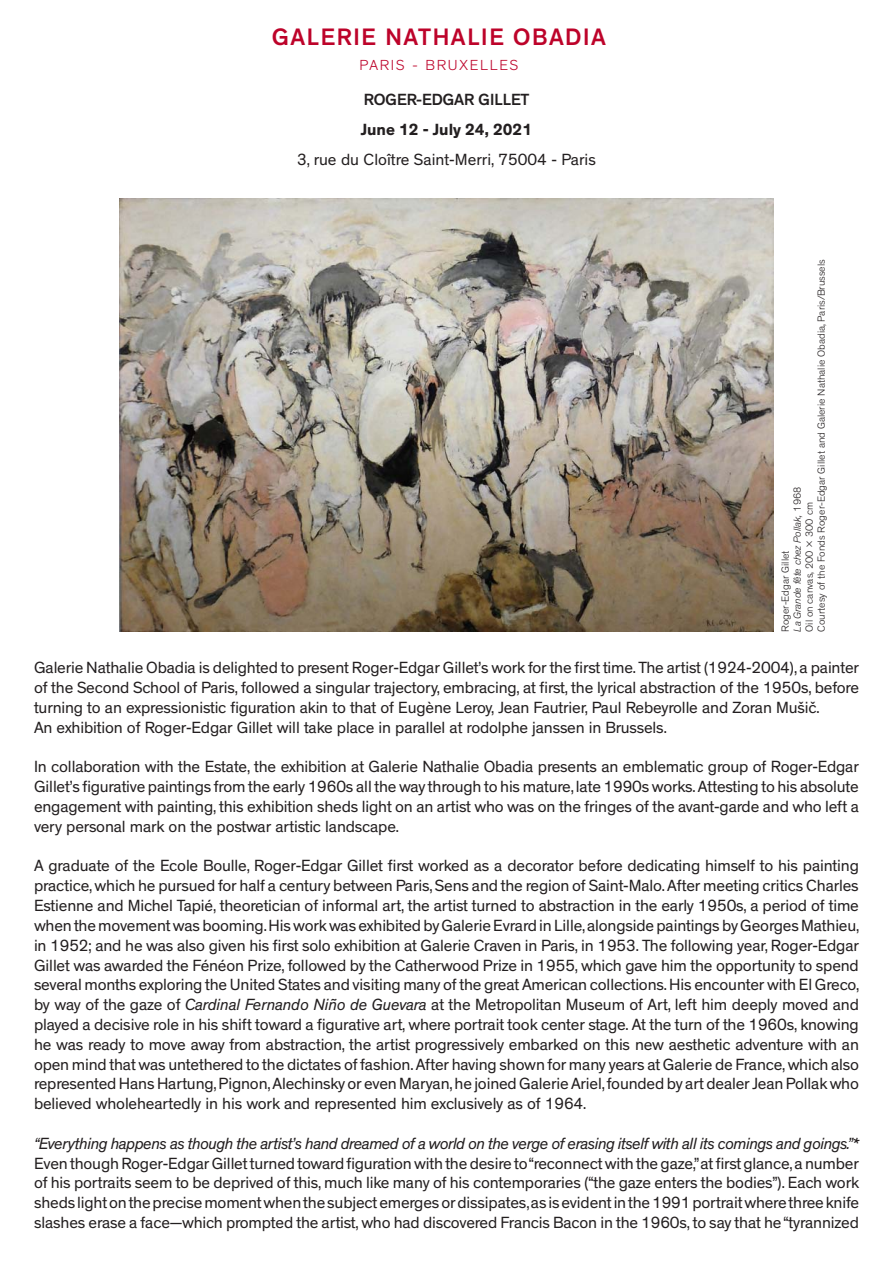
<style>
.page{position:relative;width:893px;height:1263px;background:#fff}
.page>*{position:absolute;margin:0;border:0;box-sizing:border-box;transform-origin:0 0}
.t1{font:500 24.3px "Theinhardt";letter-spacing:.07em;color:#bd032a}
.t2{font:16.5px/19.8px "Theinhardt";letter-spacing:-.01em;color:#231f20;text-align:justify}
.t3{font:italic 16.5px "Theinhardt";letter-spacing:-.03em;color:#231f20}
.t4{font:700 16.5px "Theinhardt";color:#231f20}
.t5{font:500 16.5px "Theinhardt";color:#231f20}
.t6{font:300 14.85px "Theinhardt";letter-spacing:.12em;color:#bd032a}
.t7{font:300 10.5px "Theinhardt";color:#231f20}
.t8{font:italic 300 10.5px "Theinhardt";color:#231f20}
.s1{font-style:normal}
.s2{font-style:italic}
</style>
<div class="page">
<img style="left:120px;top:198px;width:653px;height:434px">
<p class="t1" style="left:272px;top:22px;width:335px">GALERIE NATHALIE OBADIA</p>
<p class="t6" style="left:359px;top:56px;width:161px">PARIS - BRUXELLES</p>
<p class="t5" style="left:364px;top:89px;width:167px">ROGER-EDGAR GILLET</p>
<p class="t4" style="left:361px;top:119px;width:173px">June 12 - July 24, 2021</p>
<p class="t2" style="left:297px;top:150px;width:300px">3, rue du Cloître Saint-Merri, 75004 - Paris</p>
<p class="t7" style="left:815px;top:632px;width:374px;rotate:-90deg">Courtesy of the Fonds Roger-Edgar Gillet and Galerie Nathalie Obadia, Paris/Brussels</p>
<p class="t8" style="left:791px;top:632px;width:146px;rotate:-90deg">La Grande fête chez Pollak, <span class="s1">1968</span></p>
<p class="t7" style="left:803px;top:632px;width:131px;rotate:-90deg">Oil on canvas, 200 x 300 cm</p>
<p class="t7" style="left:779px;top:632px;width:83px;rotate:-90deg">Roger-Edgar Gillet</p>
<p class="t2" style="left:34px;top:658px;width:826px">Galerie Nathalie Obadia is delighted to present Roger-Edgar Gillet’s work for the first time. The artist (1924-2004), a painter of the Second School of Paris, followed a singular trajectory, embracing, at first, the lyrical abstraction of the 1950s, before turning to an expressionistic figuration akin to that of Eugène Leroy, Jean Fautrier, Paul Rebeyrolle and Zoran Mušič.</p>
<p class="t2" style="left:34px;top:718px;width:634px">An exhibition of Roger-Edgar Gillet will take place in parallel at rodolphe janssen in Brussels.</p>
<p class="t2" style="left:34px;top:757px;width:826px">In collaboration with the Estate, the exhibition at Galerie Nathalie Obadia presents an emblematic group of Roger-Edgar Gillet’s figurative paintings from the early 1960s all the way through to his mature, late 1990s works. Attesting to his absolute engagement with painting, this exhibition sheds light on an artist who was on the fringes of the avant-garde and who left a very personal mark on the postwar artistic landscape.</p>
<p class="t2" style="left:34px;top:856px;width:827px">A graduate of the Ecole Boulle, Roger-Edgar Gillet first worked as a decorator before dedicating himself to his painting practice, which he pursued for half a century between Paris, Sens and the region of Saint-Malo. After meeting critics Charles Estienne and Michel Tapié, theoretician of informal art, the artist turned to abstraction in the early 1950s, a period of time when the movement was booming. His work was exhibited by Galerie Evrard in Lille, alongside paintings by Georges Mathieu, in 1952; and he was also given his first solo exhibition at Galerie Craven in Paris, in 1953. The following year, Roger-Edgar Gillet was awarded the Fénéon Prize, followed by the Catherwood Prize in 1955, which gave him the opportunity to spend several months exploring the United States and visiting many of the great American collections. His encounter with El Greco, by way of the gaze of <span class="s2">Cardinal Fernando Niño de Guevara</span> at the Metropolitan Museum of Art, left him deeply moved and played a decisive role in his shift toward a figurative art, where portrait took center stage. At the turn of the 1960s, knowing he was ready to move away from abstraction, the artist progressively embarked on this new aesthetic adventure with an open mind that was untethered to the dictates of fashion. After having shown for many years at Galerie de France, which also represented Hans Hartung, Pignon, Alechinsky or even Maryan, he joined Galerie Ariel, founded by art dealer Jean Pollak who believed wholeheartedly in his work and represented him exclusively as of 1964.</p>
<p class="t3" style="left:34px;top:1133px;width:826px">“Everything happens as though the artist’s hand dreamed of a world on the verge of erasing itself with all its comings and goings.”*</p>
<p class="t2" style="left:34px;top:1153px;width:826px">Even though Roger-Edgar Gillet turned toward figuration with the desire to “reconnect with the gaze,” at first glance, a number of his portraits seem to be deprived of this, much like many of his contemporaries (“the gaze enters the bodies”). Each work sheds light on the precise moment when the subject emerges or dissipates, as is evident in the 1991 portrait where three knife slashes erase a face—which prompted the artist, who had discovered Francis Bacon in the 1960s, to say that he “tyrannized</p>
</div>
